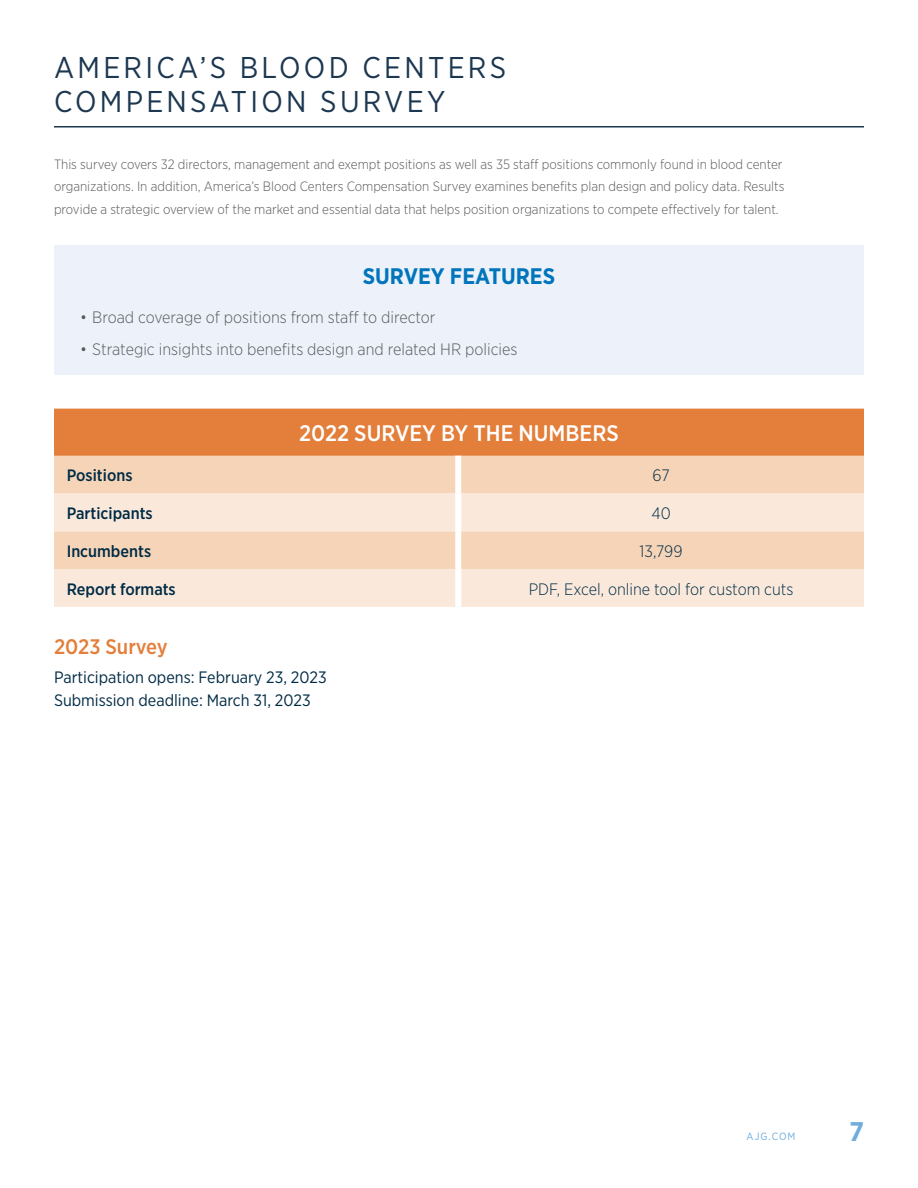
<style>
.page{position:relative;width:918px;height:1188px;background:#fff}
.page>*{position:absolute;margin:0;border:0;box-sizing:border-box;transform-origin:0 0}
.t1{font:30px/34.5px "Gotham Narrow";letter-spacing:.11em;color:#1c3750}
.t2{font:700 27px "Gotham Narrow";color:#70adde}
.t3{font:500 22.5px "Gotham Narrow";color:#fff}
.t4{font:700 22.5px "Gotham Narrow";color:#0075bc}
.t5{font:500 21px "Gotham Narrow";color:#e37f3a}
.t6{font:300 16.5px "Gotham Narrow";color:#58595b}
.t7{font:16.5px/22.5px "Gotham Narrow";color:#002b45}
.t8{font:500 16.5px "Gotham Narrow";color:#002b45}
.t9{font:300 16.5px "Gotham Narrow";color:#002b45}
.t10{font:300 13.5px/22.5px "Gotham Narrow";color:#58595b}
.t11{font:10.5px "Gotham Narrow";letter-spacing:.1em;color:#70adde}
</style>
<div class="page">
<hr style="left:54px;top:126px;width:810px;height:1px;background:#1c3750">
<div style="left:54px;top:408px;width:810px;height:48px;background:#e37f3a"></div>
<div style="left:54px;top:456px;width:810px;height:37px;background:#f6d4b8"></div>
<svg style="left:54px;top:493px;width:810px;height:114px;background:#f8e2cf"></svg>
<div style="left:455px;top:456px;width:6px;height:37px;background:#fff"></div>
<div style="left:455px;top:493px;width:6px;height:38px;background:#fff"></div>
<div style="left:455px;top:531px;width:6px;height:38px;background:#fff"></div>
<div style="left:455px;top:569px;width:6px;height:38px;background:#fff"></div>
<hr style="left:54px;top:407px;width:404px;height:2px;background:#fff">
<hr style="left:458px;top:407px;width:406px;height:2px;background:#fff">
<div style="left:54px;top:246px;width:810px;height:129px;background:#edf2fa"></div>
<h1 class="t1" style="left:54px;top:50px;width:454px">AMERICA’S BLOOD CENTERS<br>COMPENSATION SURVEY</h1>
<p class="t10" style="left:54px;top:152px;width:732px">This survey covers 32 directors, management and exempt positions as well as 35 staff positions commonly found in blood center organizations. In addition, America’s Blood Centers Compensation Survey examines benefits plan design and policy data. Results provide a strategic overview of the market and essential data that helps position organizations to compete effectively for talent.</p>
<h3 class="t4" style="left:363px;top:261px;width:194px">SURVEY FEATURES</h3>
<p class="t6" style="left:80px;top:307px;width:357px">• Broad coverage of positions from staff to director</p>
<p class="t6" style="left:80px;top:339px;width:439px">• Strategic insights into benefits design and related HR policies</p>
<h3 class="t3" style="left:299px;top:419px;width:321px">2022 SURVEY BY THE NUMBERS</h3>
<p class="t8" style="left:67px;top:465px;width:67px">Positions</p>
<p class="t9" style="left:653px;top:465px;width:19px">67</p>
<p class="t8" style="left:67px;top:503px;width:88px">Participants</p>
<p class="t9" style="left:651px;top:503px;width:21px">40</p>
<p class="t8" style="left:67px;top:541px;width:86px">Incumbents</p>
<p class="t9" style="left:640px;top:541px;width:44px">13,799</p>
<p class="t8" style="left:67px;top:578px;width:111px">Report formats</p>
<p class="t9" style="left:529px;top:579px;width:266px">PDF, Excel, online tool for custom cuts</p>
<h3 class="t5" style="left:54px;top:633px;width:115px">2023 Survey</h3>
<p class="t7" style="left:54px;top:666px;width:274px">Participation opens: February 23, 2023<br>Submission deadline: March 31, 2023</p>
<p class="t11" style="left:747px;top:1130px;width:50px">AJG.COM</p>
<h2 class="t2" style="left:849px;top:1114px;width:16px">7</h2>
</div>
